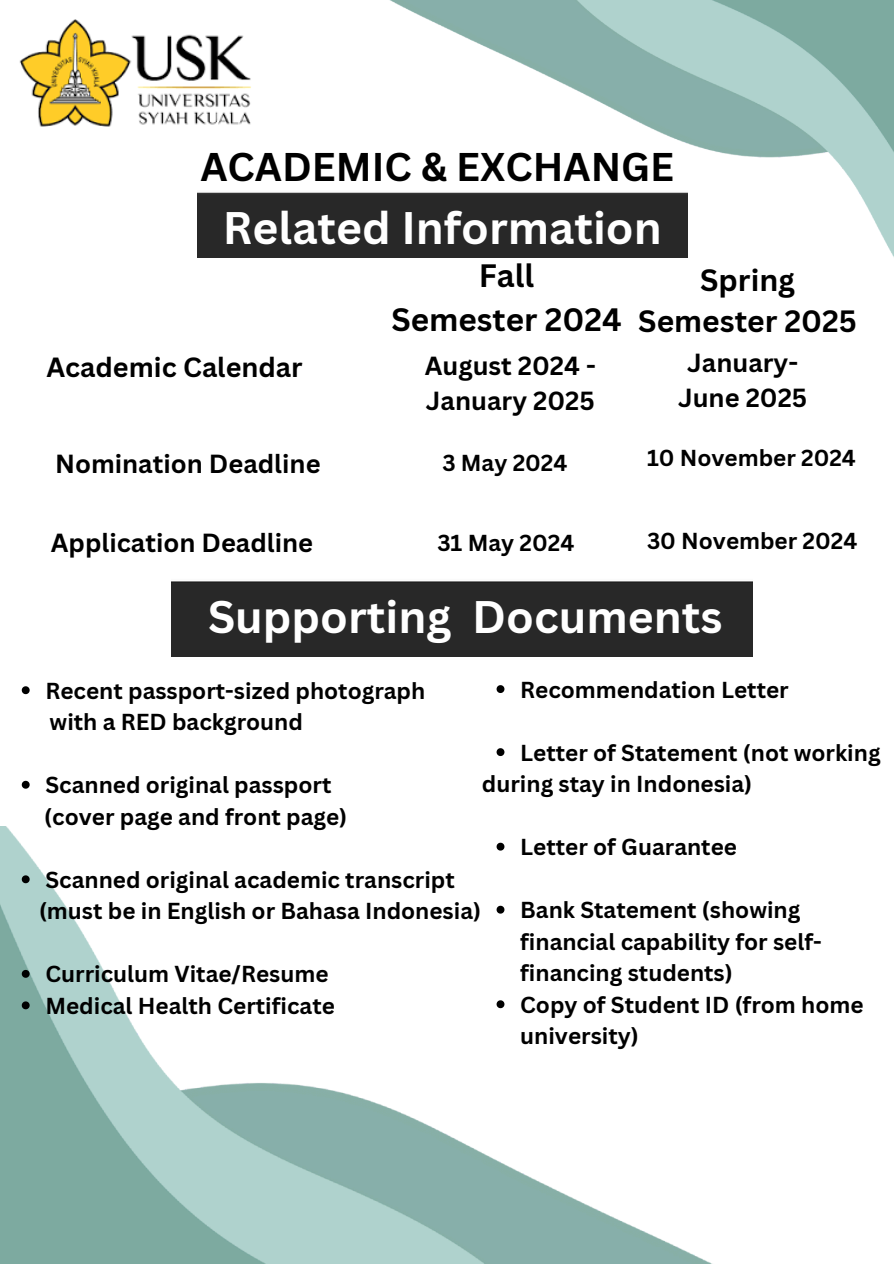
<style>
.page{position:relative;width:894px;height:1264px;background:#fff}
.page>*{position:absolute;margin:0;border:0;box-sizing:border-box;transform-origin:0 0}
.t1{font:700 44.4px "Canva Sans";color:#fff}
.t2{font:700 39px "Canva Sans";color:#000}
.t3{font:700 31.5px/43.8px "Canva Sans";color:#000;text-align:center}
.t4{font:700 30px/41.7px "Canva Sans";color:#000;text-align:center}
.t5{font:700 27px "Canva Sans";color:#000}
.t6{font:700 25.5px/34.8px "Canva Sans";color:#000}
.t7{font:700 22.5px/31.5px "Canva Sans";color:#000}
</style>
<div class="page">
<img style="left:0;top:827px;width:711px;height:436px">
<img style="left:389px;top:0;width:504px;height:258px">
<img style="left:19px;top:19px;width:232px;height:108px">
<img style="left:197px;top:186px;width:490px;height:72px">
<div style="left:171px;top:581px;width:580px;height:75px;background:#282828"></div>
<svg style="left:22px;top:686px;width:8px;height:8px"></svg>
<svg style="left:22px;top:780px;width:8px;height:8px"></svg>
<svg style="left:22px;top:875px;width:8px;height:8px"></svg>
<svg style="left:22px;top:969px;width:8px;height:8px"></svg>
<svg style="left:22px;top:1001px;width:8px;height:8px"></svg>
<svg style="left:496px;top:685px;width:8px;height:8px"></svg>
<svg style="left:496px;top:748px;width:8px;height:8px"></svg>
<svg style="left:496px;top:842px;width:8px;height:8px"></svg>
<svg style="left:496px;top:905px;width:8px;height:8px"></svg>
<svg style="left:496px;top:1000px;width:8px;height:8px"></svg>
<h2 class="t2" style="left:200px;top:139px;width:475px">ACADEMIC &amp; EXCHANGE</h2>
<p class="t1" style="left:223px;top:197px;width:440px">Related Information</p>
<h1 class="t5" style="left:46px;top:348px;width:258px">Academic Calendar</h1>
<h4 class="t3" style="left:391px;top:253px;width:232px">Fall<br>Semester 2024</h4>
<h4 class="t4" style="left:638px;top:258px;width:220px">Spring<br>Semester 2025</h4>
<h4 class="t6" style="left:424px;top:348px;width:172px">August 2024 -<br>January 2025</h4>
<h4 class="t6" style="left:677px;top:344px;width:131px;text-align:center">January-<br>June 2025</h4>
<h5 class="t6" style="left:55px;top:445px;width:267px">Nomination Deadline</h5>
<h4 class="t7" style="left:442px;top:446px;width:127px">3 May 2024</h4>
<h5 class="t7" style="left:646px;top:442px;width:210px">10 November 2024</h5>
<h5 class="t6" style="left:51px;top:524px;width:264px">Application Deadline</h5>
<h5 class="t7" style="left:437px;top:527px;width:138px">31 May 2024</h5>
<p class="t7" style="left:646px;top:524px;width:212px">30 November 2024</p>
<p class="t1" style="left:208px;top:586px;width:515px">Supporting Documents</p>
<p class="t7" style="left:45px;top:674px;width:381px">Recent passport-sized photograph</p>
<h5 class="t7" style="left:50px;top:705px;width:255px">with a RED background</h5>
<h5 class="t7" style="left:520px;top:673px;width:270px">Recommendation Letter</h5>
<p class="t7" style="left:45px;top:768px;width:287px">Scanned original passport</p>
<p class="t7" style="left:44px;top:800px;width:304px">(cover page and front page)</p>
<p class="t7" style="left:520px;top:736px;width:362px">Letter of Statement (not working</p>
<h5 class="t7" style="left:482px;top:767px;width:272px">during stay in Indonesia)</h5>
<p class="t7" style="left:520px;top:830px;width:218px">Letter of Guarantee</p>
<p class="t7" style="left:45px;top:863px;width:411px">Scanned original academic transcript</p>
<p class="t7" style="left:39px;top:894px;width:443px">(must be in English or Bahasa Indonesia)</p>
<h5 class="t7" style="left:45px;top:957px;width:284px">Curriculum Vitae/Resume</h5>
<p class="t7" style="left:45px;top:989px;width:291px">Medical Health Certificate</p>
<p class="t7" style="left:520px;top:893px;width:303px">Bank Statement (showing financial capability for self&shy;financing students)</p>
<p class="t7" style="left:520px;top:988px;width:345px">Copy of Student ID (from home university)</p>
</div>
